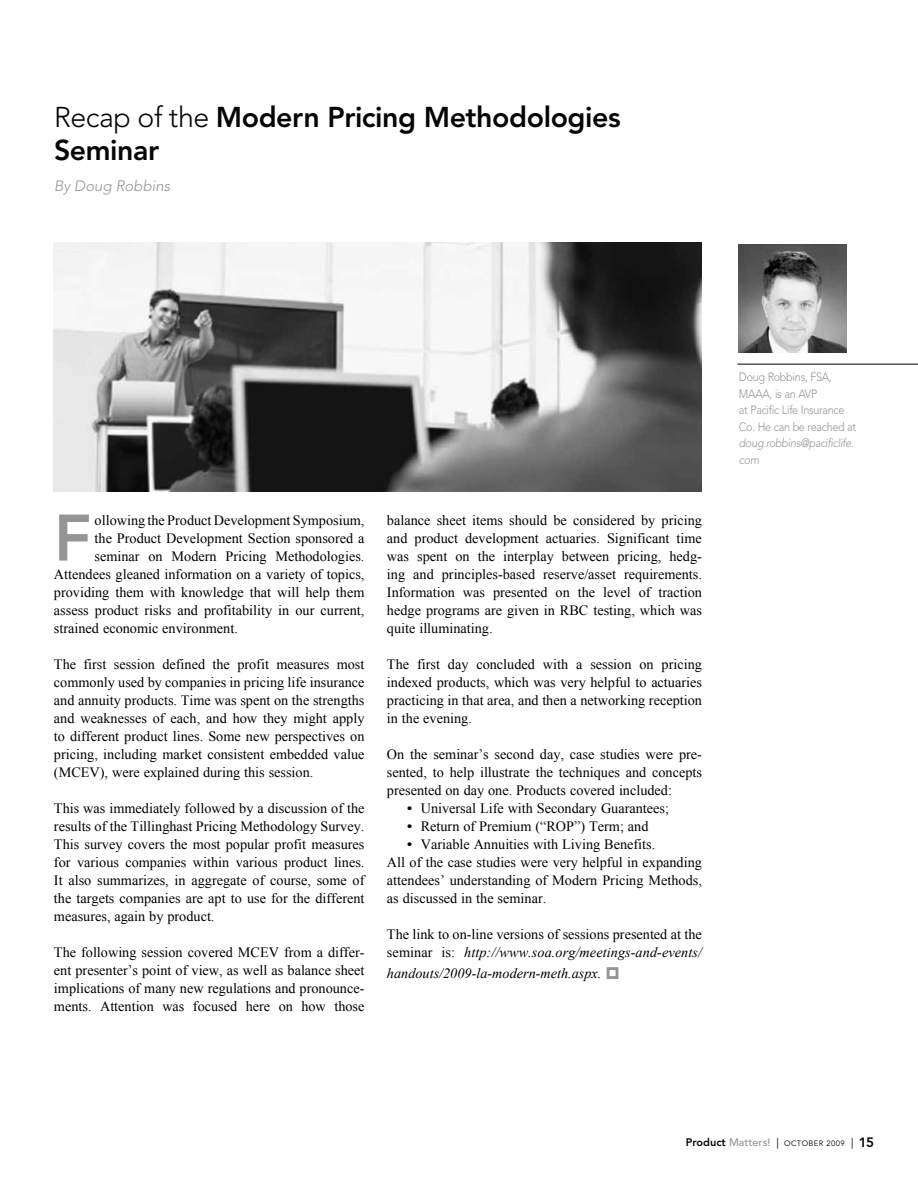
<style>
.page{position:relative;width:918px;height:1188px;background:#fff}
.page>*{position:absolute;margin:0;border:0;box-sizing:border-box;transform-origin:0 0}
.t1{font:800 65.1px "Avenir";color:#939598}
.t2{font:800 28.5px/32.4px "Avenir";letter-spacing:-.015em;color:#050505}
.t3{font:italic 300 15px "Avenir";color:#939598}
.t4{font:14.25px/18px "Times New Roman";color:#000;text-align:justify}
.t5{font:italic 14.25px "Times New Roman";color:#000}
.t6{font:300 12px/16.5px "Avenir";letter-spacing:-.025em;color:#939598;scale:.9 1}
.t7{font:italic 300 12px/16.5px "Avenir";letter-spacing:-.025em;color:#939598;scale:.9 1}
.t8{font:7.8px "Avenir";letter-spacing:.05em;color:#000}
.s1{font-weight:300}
.s2{font-weight:700}
.s3{font-style:italic}
.s4{font-weight:800;font-size:10.8px;color:#050505}
.s5{font-weight:500;font-size:10.8px;color:#939598}
.s6{font-size:10.8px}
.s7{font-weight:800;font-size:13.5px}
</style>
<div class="page">
<img style="left:738px;top:245px;width:108px;height:108px">
<hr style="left:737px;top:364px;width:181px;height:1px;background:#000">
<svg style="left:606px;top:967px;width:13px;height:12px"></svg>
<img style="left:54px;top:243px;width:648px;height:248px">
<h2 class="t2" style="left:54px;top:101px;width:568px"><span class="s1">Recap of the</span> Modern Pricing Methodologies<br>Seminar</h2>
<p class="t3" style="left:54px;top:177px;width:118px">By Doug Robbins</p>
<h1 class="t1" style="left:54px;top:500px;width:39px">F</h1>
<p class="t4" style="left:95px;top:511px;width:271px">ollowing the Product Development Symposium,</p>
<p class="t4" style="left:95px;top:529px;width:271px">the Product Development Section sponsored a</p>
<p class="t4" style="left:95px;top:547px;width:271px">seminar on Modern Pricing Methodologies.</p>
<p class="t4" style="left:54px;top:565px;width:312px">Attendees gleaned information on a variety of topics,</p>
<p class="t4" style="left:54px;top:583px;width:312px">providing them with knowledge that will help them</p>
<p class="t4" style="left:54px;top:601px;width:312px">assess product risks and profitability in our current,</p>
<p class="t4" style="left:54px;top:619px;width:185px">strained economic environment.</p>
<p class="t4" style="left:54px;top:655px;width:312px">The first session defined the profit measures most commonly used by companies in pricing life insurance and annuity products. Time was spent on the strengths and weaknesses of each, and how they might apply to different product lines. Some new perspectives on pricing, including market consistent embedded value (MCEV), were explained during this session.</p>
<p class="t4" style="left:54px;top:799px;width:312px">This was immediately followed by a discussion of the results of the Tillinghast Pricing Methodology Survey.<br>This survey covers the most popular profit measures for various companies within various product lines.<br>It also summarizes, in aggregate of course, some of the targets companies are apt to use for the different measures, again by product.</p>
<p class="t4" style="left:54px;top:943px;width:312px">The following session covered MCEV from a differ&shy;ent presenter’s point of view, as well as balance sheet implications of many new regulations and pronounce&shy;ments. Attention was focused here on how those</p>
<p class="t4" style="left:387px;top:511px;width:317px">balance sheet items should be considered by pricing and product development actuaries. Significant time was spent on the interplay between pricing, hedg&shy;ing and principles-based reserve/asset requirements.<br>Information was presented on the level of traction hedge programs are given in RBC testing, which was quite illuminating.</p>
<p class="t4" style="left:387px;top:655px;width:317px">The first day concluded with a session on pricing indexed products, which was very helpful to actuaries practicing in that area, and then a networking reception in the evening.</p>
<p class="t4" style="left:387px;top:745px;width:316px">On the seminar’s second day, case studies were pre&shy;sented, to help illustrate the techniques and concepts presented on day one. Products covered included:</p>
<p class="t4" style="left:407px;top:799px;width:263px"><span class="s2">•</span> Universal Life with Secondary Guarantees;</p>
<p class="t4" style="left:407px;top:817px;width:243px"><span class="s2">•</span> Return of Premium (“ROP”) Term; and</p>
<p class="t4" style="left:387px;top:835px;width:317px;text-align:left;text-indent:20px"><span class="s2">•</span> Variable Annuities with Living Benefits.<br>All of the case studies were very helpful in expanding attendees’ understanding of Modern Pricing Methods, as discussed in the seminar.</p>
<p class="t4" style="left:387px;top:925px;width:317px">The link to on-line versions of sessions presented at the seminar is: <span class="s3">http://www.soa.org/meetings-and-events/</span></p>
<p class="t5" style="left:387px;top:964px;width:216px">handouts/2009-la-modern-meth.aspx.</p>
<p class="t6" style="left:739px;top:369px;width:132px">Doug Robbins, FSA,<br>MAAA, is an AVP<br>at Pacific Life Insurance<br>Co. He can be reached at</p>
<p class="t7" style="left:739px;top:435px;width:129px">doug.robbins@pacificlife. com</p>
<p class="t8" style="left:686px;top:1138px;width:190px"><span class="s4">Product</span> <span class="s5">Matters!</span> <span class="s6">|</span> OCTOBER 2009 <span class="s6">|</span> <span class="s7">15</span></p>
</div>
